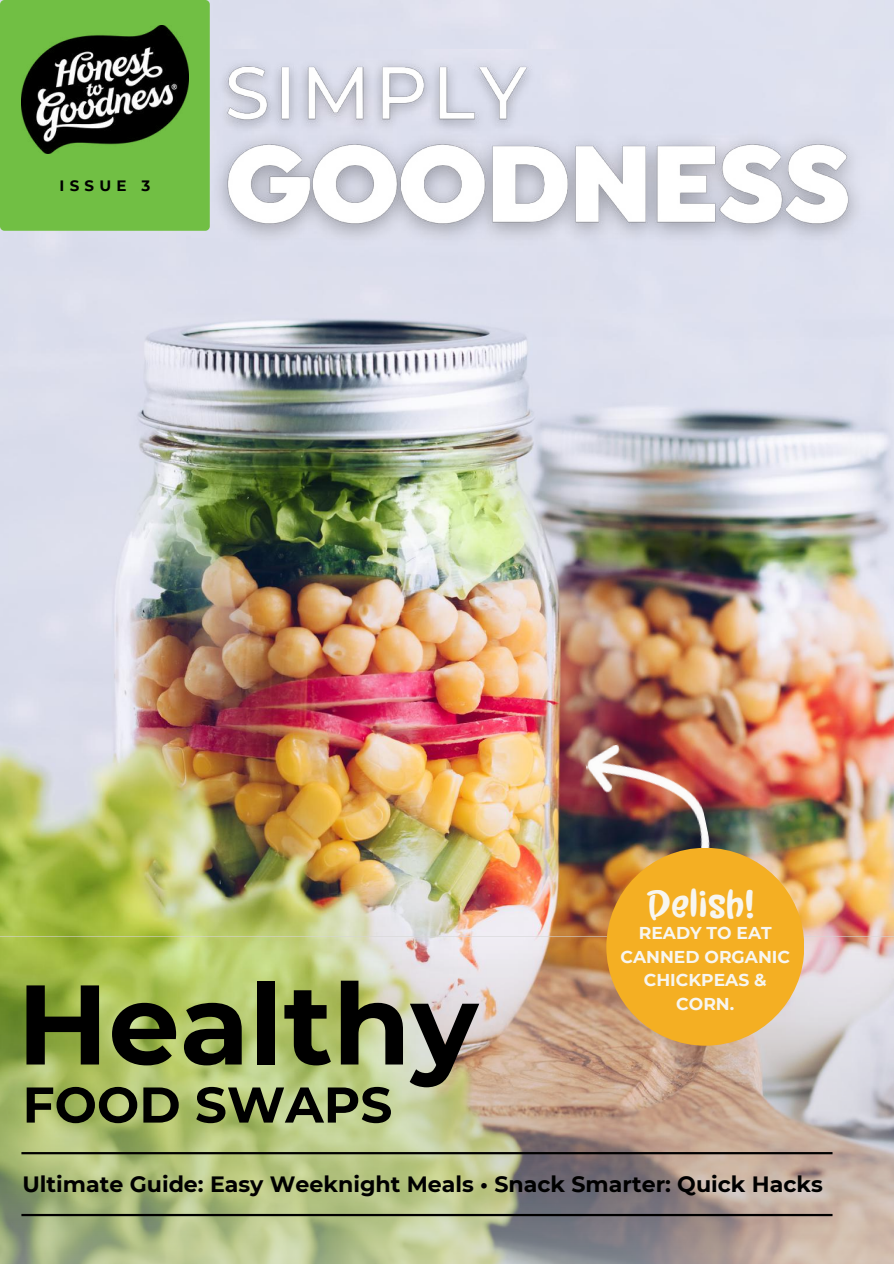
<style>
.page{position:relative;width:894px;height:1264px;background:#fff}
.page>*{position:absolute;margin:0;border:0;box-sizing:border-box;transform-origin:0 0}
.t1{font:700 112.95px "Montserrat";color:#000}
.t2{font:700 50.1px "Montserrat";color:#000}
.t3{font:43.35px "Milkand Honey";color:#f8f6f0}
.t4{font:700 22.2px "Montserrat";color:#000}
.t5{font:700 17.1px/23.5px "Montserrat";color:#f8f6f0;text-align:center}
.t6{font:700 15px "Montserrat";letter-spacing:.35em;color:#000}
</style>
<div class="page">
<img style="left:0;top:50px;width:893px;height:886px">
<img style="left:582px;top:730px;width:132px;height:155px">
<img style="left:0;top:936px;width:893px;height:327px">
<div style="left:0;top:0;width:210px;height:231px;background:#71bf44;border-radius:4px"></div>
<img style="left:21px;top:25px;width:167px;height:128px">
<hr style="left:21px;top:1151px;width:811px;height:3px;background:#000">
<div style="left:606px;top:847px;width:198px;height:198px;background:#f4af23;border-radius:50%"></div>
<hr style="left:21px;top:1213px;width:811px;height:3px;background:#000">
<img style="left:198px;top:110px;width:678px;height:156px">
<img style="left:208px;top:49px;width:338px;height:93px">
<p class="t6" style="left:59px;top:176px;width:92px">ISSUE 3</p>
<h1 class="t1" style="left:17px;top:955px;width:462px">Healthy</h1>
<h2 class="t2" style="left:23px;top:1074px;width:371px">FOOD SWAPS</h2>
<h3 class="t3" style="left:647px;top:885px;width:109px">Delish!</h3>
<p class="t5" style="left:620px;top:921px;width:171px">READY TO EAT<br>CANNED ORGANIC<br>CHICKPEAS &amp;<br>CORN.</p>
<p class="t4" style="left:23px;top:1170px;width:801px">Ultimate Guide: Easy Weeknight Meals • Snack Smarter: Quick Hacks</p>
</div>
